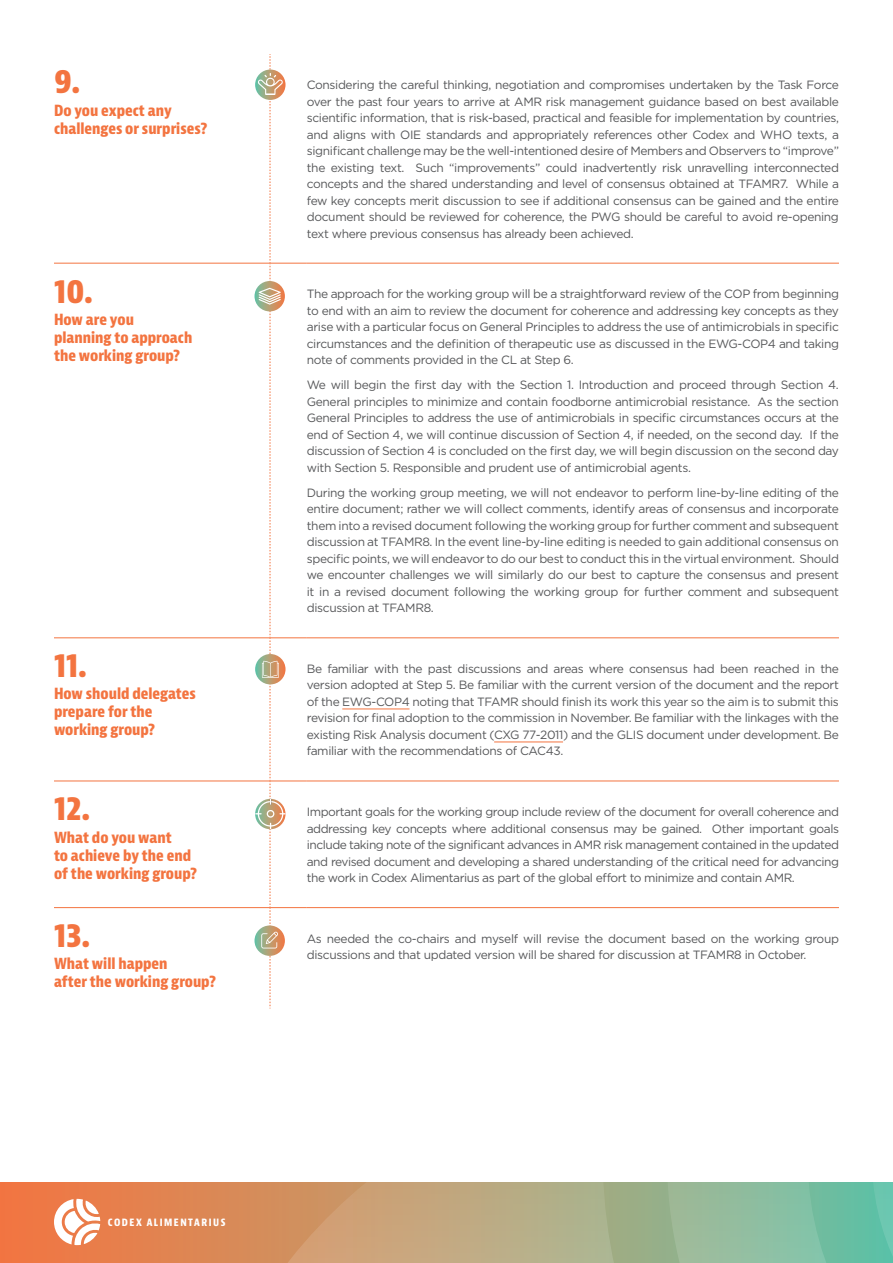
<style>
.page{position:relative;width:893px;height:1263px;background:#fff}
.page>*{position:absolute;margin:0;border:0;box-sizing:border-box;transform-origin:0 0}
.t1{font:700 condensed 33px "Bernina Sans";color:#f37440}
.Questions{font:700 condensed 15px/18px "Bernina Sans";color:#f37440}
.t2{font:12px/16.5px "Gotham";letter-spacing:-.03em;color:#57585a;text-align:justify}
.t3{font:700 condensed 9.9px "Bernina Sans";letter-spacing:.155em;color:#fff}
</style>
<div class="page">
<svg style="left:0;top:1182px;width:646px;height:81px;background:#dc8453"></svg>
<svg style="left:54px;top:1199px;width:46px;height:46px"></svg>
<svg style="left:180px;top:1182px;width:435px;height:81px;background:#c69f74"></svg>
<svg style="left:646px;top:1182px;width:214px;height:81px;background:#89bb9d"></svg>
<svg style="left:860px;top:1182px;width:33px;height:81px;background:#62c2a8"></svg>
<hr style="left:54px;top:263px;width:216px;height:1px;background:#f37440">
<hr style="left:270px;top:263px;width:37px;height:1px;background:#f37440">
<hr style="left:307px;top:263px;width:532px;height:1px;background:#f37440">
<hr style="left:54px;top:637px;width:216px;height:1px;background:#f37440">
<hr style="left:270px;top:637px;width:37px;height:1px;background:#f37440">
<hr style="left:307px;top:637px;width:532px;height:1px;background:#f37440">
<hr style="left:54px;top:781px;width:216px;height:1px;background:#f37440">
<hr style="left:270px;top:781px;width:37px;height:1px;background:#f37440">
<hr style="left:307px;top:781px;width:532px;height:1px;background:#f37440">
<hr style="left:54px;top:907px;width:216px;height:1px;background:#f37440">
<hr style="left:270px;top:907px;width:37px;height:1px;background:#f37440">
<hr style="left:307px;top:907px;width:532px;height:1px;background:#f37440">
<hr style="left:342px;top:709px;width:67px;height:1px;background:#f37440">
<hr style="left:494px;top:742px;width:69px;height:1px;background:#f37440">
<svg style="left:255px;top:54px;width:31px;height:955px"></svg>
<p class="t1" style="left:54px;top:61px;width:28px">9.</p>
<p class="Questions" style="left:54px;top:102px;width:155px">Do you expect any challenges or surprises?</p>
<p class="t1" style="left:54px;top:270px;width:41px">10.</p>
<p class="Questions" style="left:54px;top:311px;width:140px">How are you planning to approach the working group?</p>
<p class="t1" style="left:54px;top:645px;width:34px">11.</p>
<p class="Questions" style="left:54px;top:685px;width:143px">How should delegates prepare for the working group?</p>
<p class="t1" style="left:54px;top:788px;width:38px">12.</p>
<p class="Questions" style="left:54px;top:828px;width:145px">What do you want<br>to achieve by the end of the working group?</p>
<p class="t1" style="left:54px;top:915px;width:38px">13.</p>
<p class="Questions" style="left:54px;top:955px;width:164px">What will happen<br>after the working group?</p>
<p class="t2" style="left:307px;top:76px;width:534px">Considering the careful thinking, negotiation and compromises undertaken by the Task Force over the past four years to arrive at AMR risk management guidance based on best available scientific information, that is risk-based, practical and feasible for implementation by countries, and aligns with OIE standards and appropriately references other Codex and WHO texts, a significant challenge may be the well-intentioned desire of Members and Observers to “improve” the existing text. Such “improvements” could inadvertently risk unravelling interconnected concepts and the shared understanding and level of consensus obtained at TFAMR7. While a few key concepts merit discussion to see if additional consensus can be gained and the entire document should be reviewed for coherence, the PWG should be careful to avoid re-opening text where previous consensus has already been achieved.</p>
<p class="t2" style="left:307px;top:285px;width:534px">The approach for the working group will be a straightforward review of the COP from beginning to end with an aim to review the document for coherence and addressing key concepts as they arise with a particular focus on General Principles to address the use of antimicrobials in specific circumstances and the definition of therapeutic use as discussed in the EWG-COP4 and taking note of comments provided in the CL at Step 6.</p>
<p class="t2" style="left:307px;top:376px;width:534px">We will begin the first day with the Section 1. Introduction and proceed through Section 4.<br>General principles to minimize and contain foodborne antimicrobial resistance. As the section General Principles to address the use of antimicrobials in specific circumstances occurs at the end of Section 4, we will continue discussion of Section 4, if needed, on the second day. If the discussion of Section 4 is concluded on the first day, we will begin discussion on the second day with Section 5. Responsible and prudent use of antimicrobial agents.</p>
<p class="t2" style="left:307px;top:484px;width:534px">During the working group meeting, we will not endeavor to perform line-by-line editing of the entire document; rather we will collect comments, identify areas of consensus and incorporate them into a revised document following the working group for further comment and subsequent discussion at TFAMR8. In the event line-by-line editing is needed to gain additional consensus on specific points, we will endeavor to do our best to conduct this in the virtual environment. Should we encounter challenges we will similarly do our best to capture the consensus and present it in a revised document following the working group for further comment and subsequent discussion at TFAMR8.</p>
<p class="t2" style="left:307px;top:660px;width:534px">Be familiar with the past discussions and areas where consensus had been reached in the version adopted at Step 5. Be familiar with the current version of the document and the report of the EWG-COP4 noting that TFAMR should finish its work this year so the aim is to submit this revision for final adoption to the commission in November. Be familiar with the linkages with the existing Risk Analysis document (CXG 77-2011) and the GLIS document under development. Be familiar with the recommendations of CAC43.</p>
<p class="t2" style="left:307px;top:803px;width:534px">Important goals for the working group include review of the document for overall coherence and addressing key concepts where additional consensus may be gained. Other important goals include taking note of the significant advances in AMR risk management contained in the updated and revised document and developing a shared understanding of the critical need for advancing the work in Codex Alimentarius as part of the global effort to minimize and contain AMR.</p>
<p class="t2" style="left:307px;top:930px;width:534px">As needed the co-chairs and myself will revise the document based on the working group discussions and that updated version will be shared for discussion at TFAMR8 in October.</p>
<p class="t3" style="left:108px;top:1216px;width:119px">CODEX ALIMENTARIUS</p>
</div>
